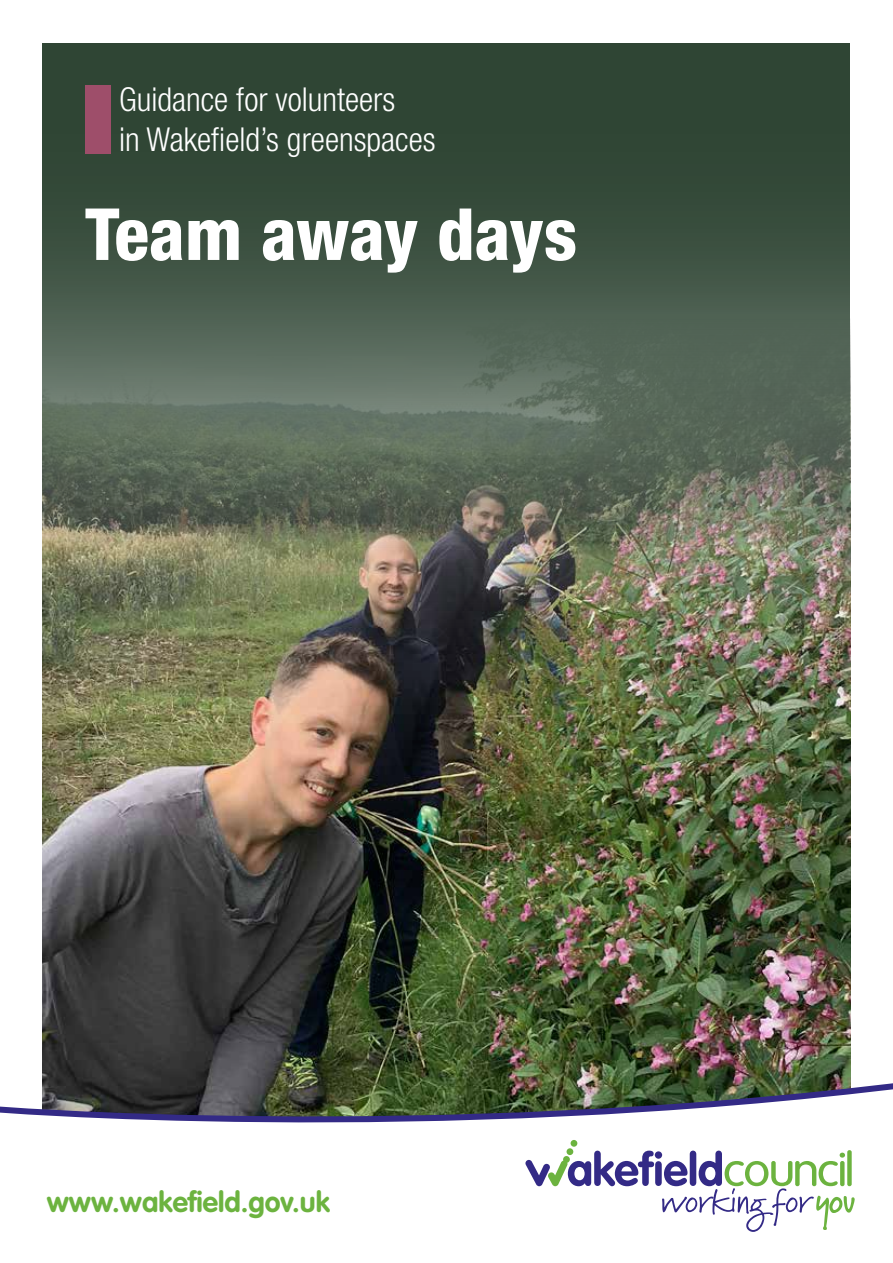
<style>
.page{position:relative;width:893px;height:1263px;background:#fff}
.page>*{position:absolute;margin:0;border:0;box-sizing:border-box;transform-origin:0 0}
.t1{font:800 condensed 72px "Helvetica Neue";letter-spacing:-.005em;color:#fff}
.t2{font:300 condensed 33px/39.6px "Helvetica Neue";color:#fff}
.t3{font:700 28.5px "VAG Rounded";color:#6cb33f}
</style>
<div class="page">
<img style="left:43px;top:547px;width:807px;height:530px">
<svg style="left:43px;top:43px;width:807px;height:504px;background:#4a5b4b"></svg>
<div style="left:85px;top:85px;width:26px;height:68px;background:#9e4e6a"></div>
<img style="left:0;top:1077px;width:893px;height:73px">
<div style="left:571px;top:1140px;width:6px;height:7px;background:#6cb33f;border-radius:50%"></div>
<div style="left:567px;top:1148px;width:6px;height:7px;background:#6cb33f;border-radius:50%"></div>
<svg style="left:525px;top:1150px;width:330px;height:82px"></svg>
<div style="left:847px;top:1150px;width:5px;height:36px;background:#6cb33f;border-radius:2px"></div>
<p class="t2" style="left:119px;top:80px;width:318px">Guidance for volunteers<br>in Wakefield’s greenspaces</p>
<h1 class="t1" style="left:85px;top:190px;width:494px">Team away days</h1>
<p class="t3" style="left:47px;top:1185px;width:285px">www.wakefield.gov.uk</p>
</div>
